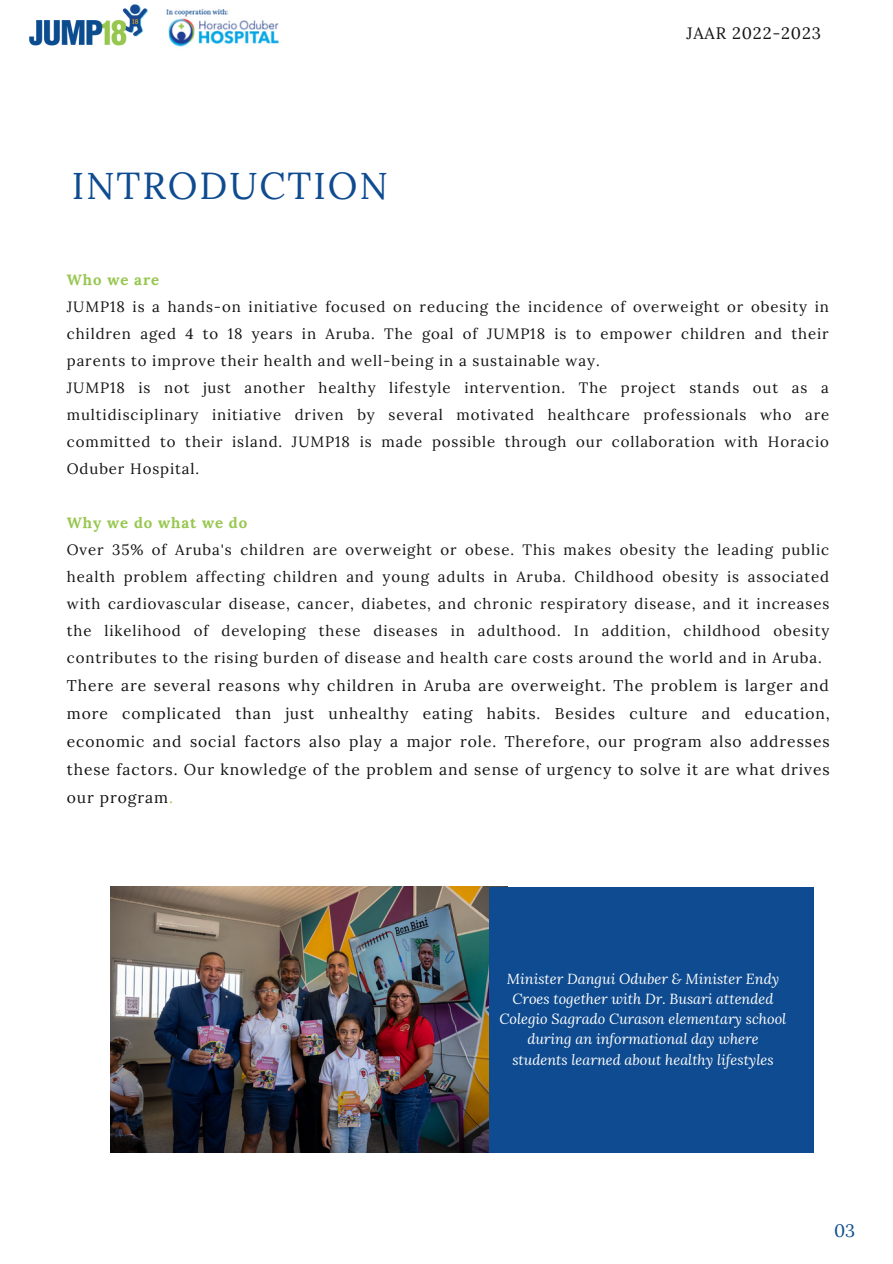
<style>
.page{position:relative;width:893px;height:1264px;background:#fff}
.page>*{position:absolute;margin:0;border:0;box-sizing:border-box;transform-origin:0 0}
.t1{font:37.5px "Lora";letter-spacing:.05em;color:#0f4b90}
.t2{font:18px "Lora";color:#105091}
.t3{font:16.5px "Lora";letter-spacing:.05em;color:#131313}
.t4{font:15.6px/28px "Lora";letter-spacing:.06em;color:#131313;text-align:justify}
.t5{font:15px/27px "Lora";letter-spacing:.06em;color:#131313;text-align:justify}
.t6{font:700 15px "Lora";letter-spacing:.06em;color:#97c750}
.t7{font:italic 14.4px/20.2px "Lora";color:#fff;text-align:center}
.s1{color:#97c750}
</style>
<div class="page">
<img style="left:29px;top:4px;width:119px;height:42px">
<img style="left:166px;top:9px;width:113px;height:38px">
<img style="left:110px;top:886px;width:379px;height:266px">
<div style="left:489px;top:886px;width:324px;height:266px;background:#0f4b90"></div>
<p class="t1" style="left:72px;top:161px;width:318px">INTRODUCTION</p>
<p class="t3" style="left:686px;top:22px;width:136px">JAAR 2022-2023</p>
<p class="t6" style="left:67px;top:270px;width:94px">Who we are</p>
<p class="t5" style="left:67px;top:293px;width:763px">JUMP18 is a hands-on initiative focused on reducing the incidence of overweight or obesity in children aged 4 to 18 years in Aruba. The goal of JUMP18 is to empower children and their parents to improve their health and well-being in a sustainable way.</p>
<p class="t5" style="left:67px;top:374px;width:764px">JUMP18 is not just another healthy lifestyle intervention. The project stands out as a multidisciplinary initiative driven by several motivated healthcare professionals who are committed to their island. JUMP18 is made possible through our collaboration with Horacio Oduber Hospital.</p>
<p class="t6" style="left:67px;top:512px;width:182px">Why we do what we do</p>
<p class="t5" style="left:67px;top:536px;width:764px">Over 35% of Aruba's children are overweight or obese. This makes obesity the leading public health problem affecting children and young adults in Aruba. Childhood obesity is associated with cardiovascular disease, cancer, diabetes, and chronic respiratory disease, and it increases the likelihood of developing these diseases in adulthood. In addition, childhood obesity contributes to the rising burden of disease and health care costs around the world and in Aruba.</p>
<p class="t4" style="left:67px;top:671px;width:764px">There are several reasons why children in Aruba are overweight. The problem is larger and more complicated than just unhealthy eating habits. Besides culture and education, economic and social factors also play a major role. Therefore, our program also addresses these factors. Our knowledge of the problem and sense of urgency to solve it are what drives our program<span class="s1">.</span></p>
<p class="t7" style="left:499px;top:967px;width:288px">Minister Dangui Oduber &amp; Minister Endy Croes together with Dr. Busari attended Colegio Sagrado Curason elementary school during an informational day where students learned about healthy lifestyles</p>
<p class="t2" style="left:834px;top:1218px;width:23px">03</p>
</div>
